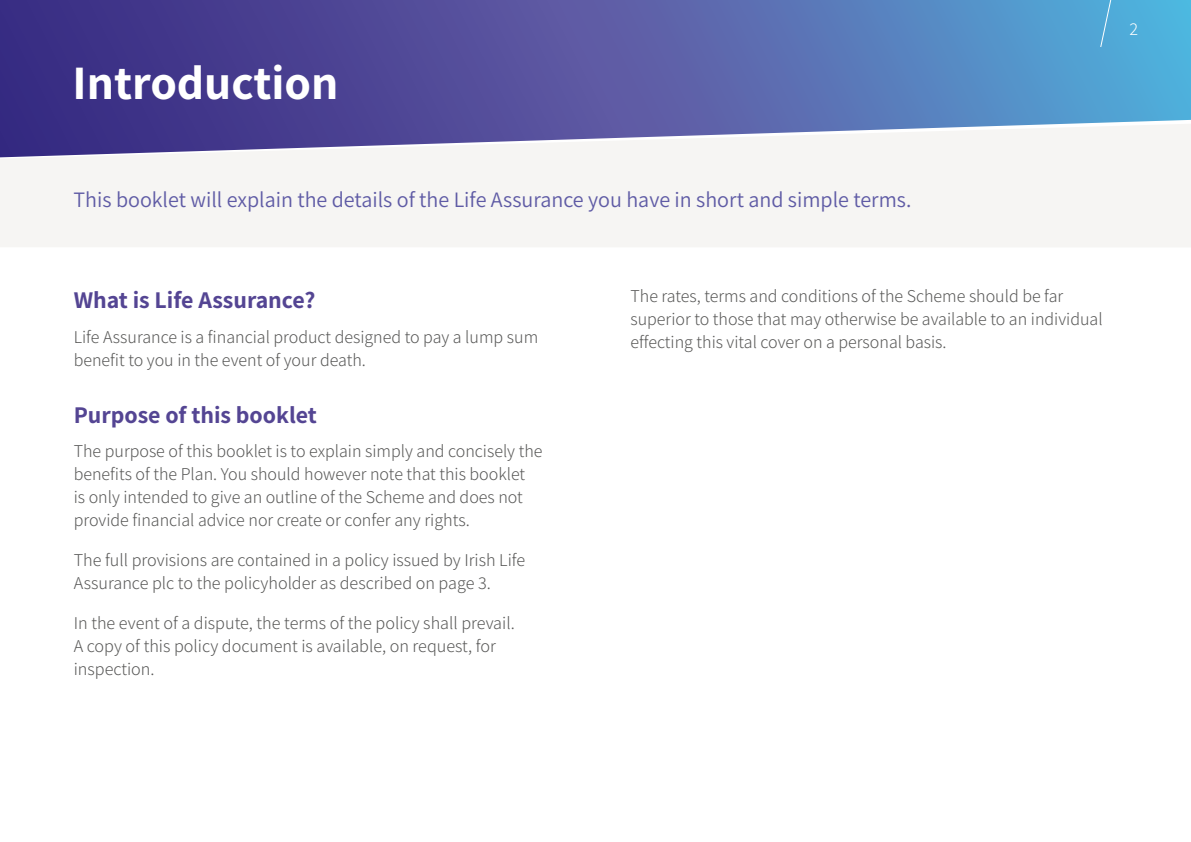
<style>
.page{position:relative;width:1191px;height:842px;background:#fff}
.page>*{position:absolute;margin:0;border:0;box-sizing:border-box;transform-origin:0 0}
.t1{font:700 48px "Assistant";color:#fff}
.t2{font:700 24px "Assistant";color:#544593}
.t3{font:22px "Assistant";color:#5f5ba5}
.t4{font:300 18px/23px "Assistant";color:#575756}
.t5{font:300 18px "Assistant";color:#fff}
</style>
<div class="page">
<div style="left:0;top:73px;width:1191px;height:174px;background:#f6f5f3"></div>
<svg style="left:0;top:0;width:1191px;height:157px;background:#6370af"></svg>
<svg style="left:1099px;top:0;width:16px;height:48px"></svg>
<h1 class="t1" style="left:73px;top:50px;width:267px">Introduction</h1>
<p class="t5" style="left:1129px;top:17px;width:10px">2</p>
<p class="t3" style="left:74px;top:184px;width:839px">This booklet will explain the details of the Life Assurance you have in short and simple terms.</p>
<h2 class="t2" style="left:74px;top:284px;width:243px">What is Life Assurance?</h2>
<p class="t4" style="left:74px;top:324px;width:466px">Life Assurance is a financial product designed to pay a lump sum benefit to you in the event of your death.</p>
<h2 class="t2" style="left:74px;top:398px;width:245px">Purpose of this booklet</h2>
<p class="t4" style="left:74px;top:439px;width:470px">The purpose of this booklet is to explain simply and concisely the benefits of the Plan. You should however note that this booklet<br>is only intended to give an outline of the Scheme and does not provide financial advice nor create or confer any rights.</p>
<p class="t4" style="left:74px;top:548px;width:453px">The full provisions are contained in a policy issued by Irish Life<br>Assurance plc to the policyholder as described on page 3.</p>
<p class="t4" style="left:74px;top:611px;width:442px">In the event of a dispute, the terms of the policy shall prevail.<br>A copy of this policy document is available, on request, for inspection.</p>
<p class="t4" style="left:630px;top:284px;width:474px">The rates, terms and conditions of the Scheme should be far superior to those that may otherwise be available to an individual effecting this vital cover on a personal basis.</p>
</div>
